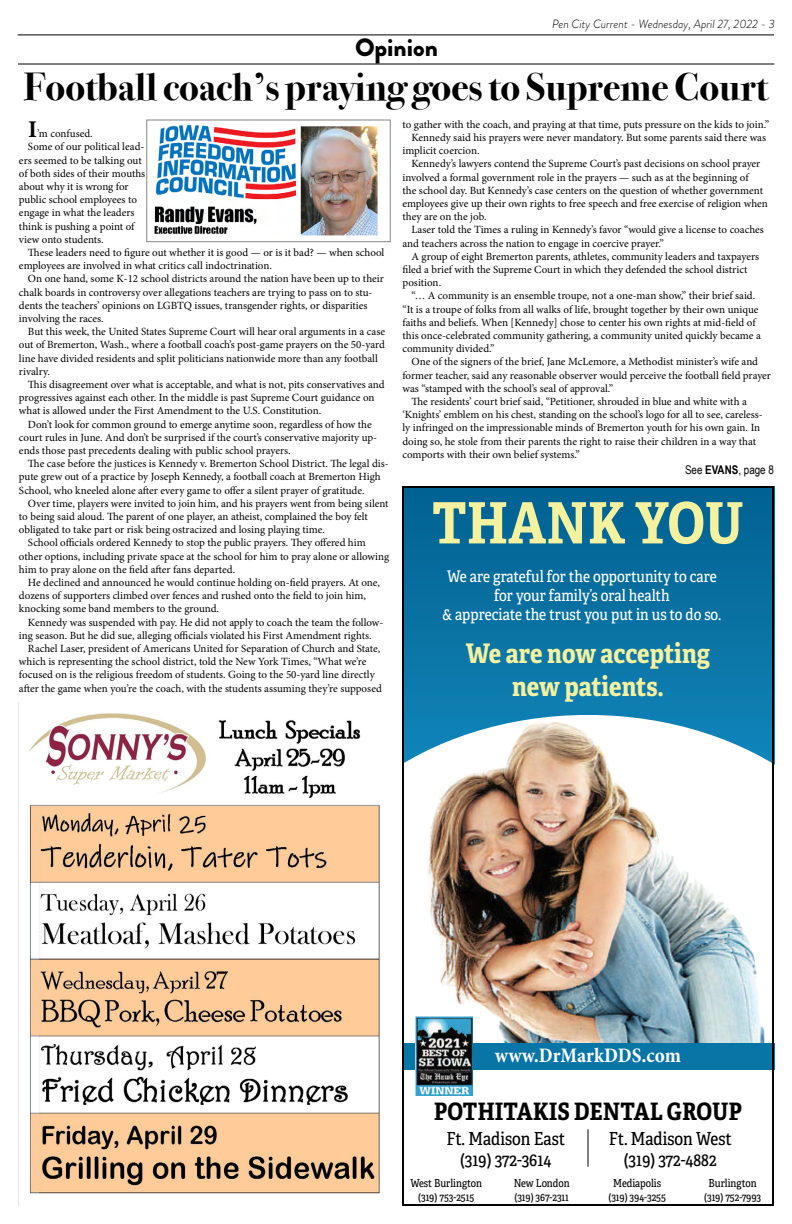
<style>
.page{position:relative;width:792px;height:1224px;background:#fff}
.page>*{position:absolute;margin:0;border:0;box-sizing:border-box;transform-origin:0 0}
.t1{font:700 57px "Adelle Condensed";color:#f4f19f}
.t2{font:700 39px "Bodoni Svty Two ITCTT";color:#000}
.t3{font:700 27px/32.4px "Adelle Condensed";color:#f4f19f;text-align:center}
.t4{font:900 25px "Brandon Grotesque";color:#000}
.t5{font:700 24px "Adelle Condensed";color:#000}
.t6{font:700 condensed 20.8px "Minion Pro";color:#fff}
.t7{font:18px/21.6px "Adelle Condensed";color:#000;text-align:center}
.t8{font:16px/19.2px "Adelle Condensed";color:#fff;text-align:center}
.t9{font:italic 300 12px "Brandon Grotesque";color:#000}
.t10{font:12px "Arial Narrow";color:#000}
.t11{font:11px "Minion Pro";color:#000}
.t12{font:11px/13.2px "Adelle Condensed";color:#000;text-align:center}
.s1{font-weight:700;font-size:24px}
.s2{font-weight:700}
</style>
<div class="page">
<hr style="left:18px;top:34px;width:756px;height:1px;background:#000">
<hr style="left:18px;top:64px;width:756px;height:1px;background:#000">
<svg style="left:405px;top:489px;width:366px;height:226px;background:#076fa1"></svg>
<svg style="left:405px;top:715px;width:366px;height:381px"></svg>
<img style="left:423px;top:721px;width:341px;height:322px">
<div style="left:402px;top:1043px;width:372px;height:27px;background:#0875a7"></div>
<img style="left:415px;top:1016px;width:57px;height:80px">
<hr style="left:588px;top:1129px;width:1px;height:38px;background:#000">
<div style="left:402px;top:486px;width:372px;height:720px;border:2px solid #000"></div>
<img style="left:18px;top:702px;width:362px;height:504px">
<img style="left:154px;top:123px;width:225px;height:113px">
<div style="left:146px;top:120px;width:244px;height:122px;border:1px solid #888787"></div>
<h3 class="t4" style="left:355px;top:30px;width:84px">Opinion</h3>
<p class="t9" style="left:552px;top:16px;width:224px">Pen City Current - Wednesday, April 27, 2022 - 3</p>
<h2 class="t2" style="left:24px;top:55px;width:746px">Football coach’s praying goes to Supreme Court</h2>
<p class="t11" style="left:28px;top:126px;width:66px"><span class="s1">I</span>’m confused.</p>
<p class="t11" style="left:28px;top:140px;width:118px">Some of our political lead-</p>
<p class="t11" style="left:19px;top:153px;width:124px">ers seemed to be talking out</p>
<p class="t11" style="left:19px;top:166px;width:128px">of both sides of their mouths</p>
<p class="t11" style="left:19px;top:179px;width:111px">about why it is wrong for</p>
<p class="t11" style="left:19px;top:192px;width:120px">public school employees to</p>
<p class="t11" style="left:19px;top:206px;width:117px">engage in what the leaders</p>
<p class="t11" style="left:19px;top:219px;width:117px">think is pushing a point of</p>
<p class="t11" style="left:19px;top:232px;width:86px">view onto students.</p>
<p class="t11" style="left:28px;top:245px;width:358px">These leaders need to figure out whether it is good — or is it bad? — when school</p>
<p class="t11" style="left:19px;top:258px;width:254px">employees are involved in what critics call indoctrination.</p>
<p class="t11" style="left:28px;top:272px;width:357px">On one hand, some K-12 school districts around the nation have been up to their</p>
<p class="t11" style="left:19px;top:285px;width:355px">chalk boards in controversy over allegations teachers are trying to pass on to stu-</p>
<p class="t11" style="left:19px;top:298px;width:350px">dents the teachers’ opinions on LGBTQ issues, transgender rights, or disparities</p>
<p class="t11" style="left:19px;top:311px;width:86px">involving the races.</p>
<p class="t11" style="left:28px;top:324px;width:359px">But this week, the United States Supreme Court will hear oral arguments in a case</p>
<p class="t11" style="left:19px;top:338px;width:367px">out of Bremerton, Wash., where a football coach’s post-game prayers on the 50-yard</p>
<p class="t11" style="left:19px;top:351px;width:360px">line have divided residents and split politicians nationwide more than any football</p>
<p class="t11" style="left:19px;top:364px;width:32px">rivalry.</p>
<p class="t11" style="left:28px;top:377px;width:358px">This disagreement over what is acceptable, and what is not, pits conservatives and</p>
<p class="t11" style="left:19px;top:390px;width:357px">progressives against each other. In the middle is past Supreme Court guidance on</p>
<p class="t11" style="left:19px;top:404px;width:304px">what is allowed under the First Amendment to the U.S. Constitution.</p>
<p class="t11" style="left:28px;top:417px;width:345px">Don’t look for common ground to emerge anytime soon, regardless of how the</p>
<p class="t11" style="left:19px;top:430px;width:360px">court rules in June. And don’t be surprised if the court’s conservative majority up-</p>
<p class="t11" style="left:19px;top:443px;width:273px">ends those past precedents dealing with public school prayers.</p>
<p class="t11" style="left:28px;top:456px;width:362px">The case before the justices is Kennedy v. Bremerton School District. The legal dis-</p>
<p class="t11" style="left:19px;top:470px;width:363px">pute grew out of a practice by Joseph Kennedy, a football coach at Bremerton High</p>
<p class="t11" style="left:19px;top:483px;width:347px">School, who kneeled alone after every game to offer a silent prayer of gratitude.</p>
<p class="t11" style="left:28px;top:496px;width:362px">Over time, players were invited to join him, and his prayers went from being silent</p>
<p class="t11" style="left:19px;top:509px;width:350px">to being said aloud. The parent of one player, an atheist, complained the boy felt</p>
<p class="t11" style="left:19px;top:522px;width:307px">obligated to take part or risk being ostracized and losing playing time.</p>
<p class="t11" style="left:28px;top:536px;width:339px">School officials ordered Kennedy to stop the public prayers. They offered him</p>
<p class="t11" style="left:19px;top:549px;width:372px">other options, including private space at the school for him to pray alone or allowing</p>
<p class="t11" style="left:19px;top:562px;width:218px">him to pray alone on the field after fans departed.</p>
<p class="t11" style="left:28px;top:575px;width:354px">He declined and announced he would continue holding on-field prayers. At one,</p>
<p class="t11" style="left:19px;top:588px;width:349px">dozens of supporters climbed over fences and rushed onto the field to join him,</p>
<p class="t11" style="left:19px;top:602px;width:202px">knocking some band members to the ground.</p>
<p class="t11" style="left:28px;top:615px;width:357px">Kennedy was suspended with pay. He did not apply to coach the team the follow-</p>
<p class="t11" style="left:19px;top:628px;width:354px">ing season. But he did sue, alleging officials violated his First Amendment rights.</p>
<p class="t11" style="left:28px;top:641px;width:354px">Rachel Laser, president of Americans United for Separation of Church and State,</p>
<p class="t11" style="left:19px;top:654px;width:349px">which is representing the school district, told the New York Times, “What we’re</p>
<p class="t11" style="left:19px;top:668px;width:357px">focused on is the religious freedom of students. Going to the 50-yard line directly</p>
<p class="t11" style="left:19px;top:681px;width:364px">after the game when you’re the coach, with the students assuming they’re supposed</p>
<p class="t11" style="left:403px;top:117px;width:368px">to gather with the coach, and praying at that time, puts pressure on the kids to join.”</p>
<p class="t11" style="left:412px;top:130px;width:356px">Kennedy said his prayers were never mandatory. But some parents said there was</p>
<p class="t11" style="left:403px;top:143px;width:79px">implicit coercion.</p>
<p class="t11" style="left:412px;top:156px;width:350px">Kennedy’s lawyers contend the Supreme Court’s past decisions on school prayer</p>
<p class="t11" style="left:403px;top:170px;width:348px">involved a formal government role in the prayers — such as at the beginning of</p>
<p class="t11" style="left:403px;top:183px;width:362px">the school day. But Kennedy’s case centers on the question of whether government</p>
<p class="t11" style="left:403px;top:196px;width:367px">employees give up their own rights to free speech and free exercise of religion when</p>
<p class="t11" style="left:403px;top:209px;width:86px">they are on the job.</p>
<p class="t11" style="left:412px;top:222px;width:354px">Laser told the Times a ruling in Kennedy’s favor “would give a license to coaches</p>
<p class="t11" style="left:403px;top:236px;width:263px">and teachers across the nation to engage in coercive prayer.”</p>
<p class="t11" style="left:412px;top:249px;width:349px">A group of eight Bremerton parents, athletes, community leaders and taxpayers</p>
<p class="t11" style="left:403px;top:262px;width:346px">filed a brief with the Supreme Court in which they defended the school district</p>
<p class="t11" style="left:403px;top:275px;width:40px">position.</p>
<p class="t11" style="left:412px;top:288px;width:345px">“… A community is an ensemble troupe, not a one-man show,” their brief said.</p>
<p class="t11" style="left:403px;top:302px;width:358px">“It is a troupe of folks from all walks of life, brought together by their own unique</p>
<p class="t11" style="left:403px;top:315px;width:355px">faiths and beliefs. When [Kennedy] chose to center his own rights at mid-field of</p>
<p class="t11" style="left:403px;top:328px;width:360px">this once-celebrated community gathering, a community united quickly became a</p>
<p class="t11" style="left:403px;top:341px;width:93px">community divided.”</p>
<p class="t11" style="left:412px;top:354px;width:348px">One of the signers of the brief, Jane McLemore, a Methodist minister’s wife and</p>
<p class="t11" style="left:403px;top:368px;width:370px">former teacher, said any reasonable observer would perceive the football field prayer</p>
<p class="t11" style="left:403px;top:381px;width:212px">was “stamped with the school’s seal of approval.”</p>
<p class="t11" style="left:412px;top:394px;width:337px">The residents’ court brief said, “Petitioner, shrouded in blue and white with a</p>
<p class="t11" style="left:403px;top:407px;width:362px">‘Knights’ emblem on his chest, standing on the school’s logo for all to see, careless-</p>
<p class="t11" style="left:403px;top:420px;width:359px">ly infringed on the impressionable minds of Bremerton youth for his own gain. In</p>
<p class="t11" style="left:403px;top:434px;width:355px">doing so, he stole from their parents the right to raise their children in a way that</p>
<p class="t11" style="left:403px;top:447px;width:179px">comports with their own belief systems.”</p>
<p class="t10" style="left:685px;top:461px;width:90px">See <span class="s2">EVANS</span>, page 8</p>
<h1 class="t1" style="left:432px;top:481px;width:313px">THANK YOU</h1>
<h3 class="t8" style="left:443px;top:566px;width:280px">We are grateful for the opportunity to care for your family’s oral health<br>&amp; appreciate the trust you put in us to do so.</h3>
<h3 class="t3" style="left:466px;top:636px;width:246px">We are now accepting new patients.</h3>
<h3 class="t6" style="left:495px;top:1041px;width:188px">www.DrMarkDDS.com</h3>
<h3 class="t5" style="left:434px;top:1094px;width:310px">POTHITAKIS DENTAL GROUP</h3>
<h3 class="t7" style="left:446px;top:1127px;width:120px">Ft. Madison East (319) 372-3614</h3>
<h3 class="t7" style="left:609px;top:1127px;width:124px">Ft. Madison West (319) 372-4882</h3>
<p class="t12" style="left:410px;top:1176px;width:73px">West Burlington (319) 753-2515</p>
<p class="t12" style="left:514px;top:1176px;width:57px;text-align:left">New London (319) 367-2311</p>
<p class="t12" style="left:608px;top:1176px;width:59px">Mediapolis (319) 394-3255</p>
<p class="t12" style="left:704px;top:1176px;width:58px">Burlington (319) 752-7993</p>
</div>
